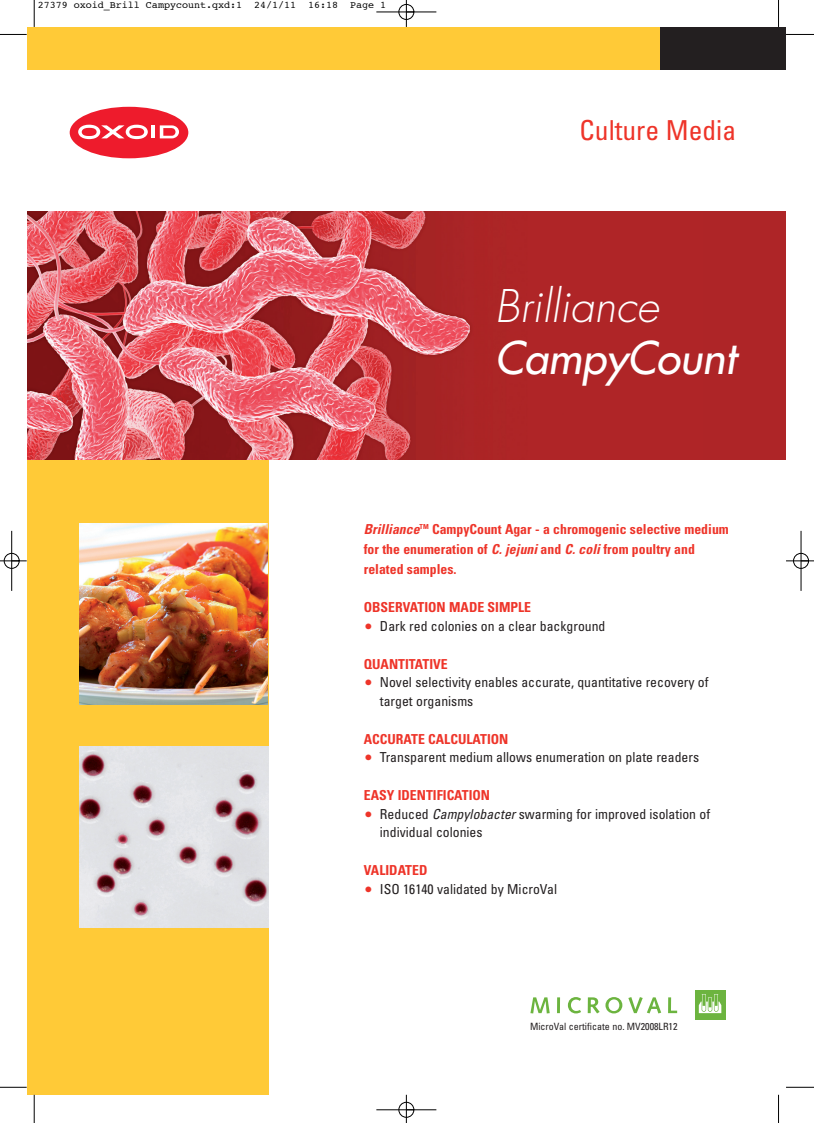
<style>
.page{position:relative;width:814px;height:1123px;background:#fff}
.page>*{position:absolute;margin:0;border:0;box-sizing:border-box;transform-origin:0 0}
.t1{font:italic 300 43.75px "Futura";color:#fff}
.t2{font:italic 43.75px "Futura";color:#fff}
.t3{font:condensed 27.5px "Univers";color:#ee3429}
.t4{font:condensed 13.75px/18.8px "Univers";color:#231f20}
.t5{font:700 condensed 13.75px/20px "Univers";color:#ee3429}
.t6{font:10px "Courier";color:#000}
.t7{font:condensed 10px "Univers";color:#231f20}
.s1{font-style:italic}
.s2{font-weight:700;color:#ee3429}
</style>
<div class="page">
<div style="left:27px;top:212px;width:758px;height:248px;background:#ae2527"></div>
<img style="left:27px;top:212px;width:444px;height:248px">
<div style="left:27px;top:460px;width:241px;height:634px;background:#ffca37"></div>
<div style="left:27px;top:27px;width:751px;height:43px;background:#ffca37"></div>
<div style="left:70px;top:107px;width:118px;height:51px;background:#ee1b2c;border-radius:50%"></div>
<hr style="left:151px;top:125px;width:4px;height:13px;background:#fff">
<svg style="left:160px;top:125px;width:19px;height:13px"></svg>
<svg style="left:78px;top:125px;width:70px;height:14px"></svg>
<div style="left:660px;top:27px;width:125px;height:43px;background:#231f20"></div>
<img style="left:80px;top:523px;width:188px;height:181px">
<img style="left:79px;top:746px;width:189px;height:181px">
<svg style="left:530px;top:997px;width:20px;height:16px"></svg>
<hr style="left:557px;top:997px;width:3px;height:16px;background:#6cb43f">
<svg style="left:568px;top:997px;width:13px;height:16px"></svg>
<svg style="left:588px;top:997px;width:11px;height:16px"></svg>
<svg style="left:605px;top:997px;width:17px;height:16px"></svg>
<svg style="left:628px;top:997px;width:33px;height:16px"></svg>
<svg style="left:668px;top:997px;width:9px;height:16px"></svg>
<div style="left:695px;top:990px;width:30px;height:29px;background:#6cb43f"></div>
<svg style="left:699px;top:994px;width:22px;height:19px"></svg>
<svg style="left:34px;top:0;width:1px;height:27px"></svg>
<svg style="left:0;top:34px;width:27px;height:1px"></svg>
<svg style="left:778px;top:0;width:1px;height:27px"></svg>
<svg style="left:786px;top:34px;width:28px;height:1px"></svg>
<svg style="left:34px;top:1094px;width:1px;height:28px"></svg>
<svg style="left:0;top:1086px;width:27px;height:2px"></svg>
<svg style="left:778px;top:1094px;width:1px;height:28px"></svg>
<svg style="left:786px;top:1086px;width:28px;height:2px"></svg>
<div style="left:398px;top:4px;width:16px;height:16px;border:1px solid #fff;border-radius:50%"></div>
<div style="left:398px;top:1101px;width:16px;height:16px;border:1px solid #fff;border-radius:50%"></div>
<div style="left:4px;top:553px;width:16px;height:15px;border:1px solid #fff;border-radius:50%"></div>
<div style="left:793px;top:553px;width:16px;height:15px;border:1px solid #fff;border-radius:50%"></div>
<hr style="left:376px;top:12px;width:60px;height:1px;background:#000">
<hr style="left:376px;top:1109px;width:60px;height:1px;background:#000">
<hr style="left:11px;top:531px;width:1px;height:60px;background:#000">
<hr style="left:801px;top:531px;width:1px;height:60px;background:#000">
<svg style="left:406px;top:0;width:1px;height:27px"></svg>
<svg style="left:406px;top:1094px;width:1px;height:28px"></svg>
<svg style="left:0;top:560px;width:27px;height:1px"></svg>
<svg style="left:786px;top:560px;width:28px;height:1px"></svg>
<div style="left:399px;top:4px;width:15px;height:16px;border:1px solid #000;border-radius:50%"></div>
<div style="left:399px;top:1102px;width:15px;height:15px;border:1px solid #000;border-radius:50%"></div>
<div style="left:4px;top:553px;width:15px;height:15px;border:1px solid #000;border-radius:50%"></div>
<div style="left:793px;top:553px;width:15px;height:15px;border:1px solid #000;border-radius:50%"></div>
<p class="t6" style="left:38px;top:1px;width:350px">27379 oxoid_Brill Campycount.qxd:1 24/1/11 16:18 Page 1</p>
<h2 class="t3" style="left:579px;top:120px;width:158px">Culture Media</h2>
<h1 class="t1" style="left:495px;top:286px;width:173px">Brilliance</h1>
<h1 class="t2" style="left:495px;top:335px;width:250px">CampyCount</h1>
<p class="t5" style="left:364px;top:520px;width:366px"><span class="s1">Brilliance</span><sup>TM</sup> CampyCount Agar - a chromogenic selective medium for the enumeration of <span class="s1">C.jejuni</span>and <span class="s1">C.coli</span>from poultry and related samples.</p>
<p class="t5" style="left:364px;top:599px;width:169px">OBSERVATION MADE SIMPLE</p>
<p class="t4" style="left:380px;top:618px;width:227px">Dark red colonies on a clear background</p>
<p class="t5" style="left:364px;top:655px;width:85px">QUANTITATIVE</p>
<p class="t4" style="left:380px;top:674px;width:330px">Novel selectivity enables accurate, quantitative recovery of target organisms</p>
<p class="t5" style="left:364px;top:730px;width:146px">ACCURATE CALCULATION</p>
<p class="t4" style="left:380px;top:749px;width:321px">Transparent medium allows enumeration on plate readers</p>
<p class="t4" style="left:380px;top:787px;width:332px;text-indent:-16px"><span class="s2">EASY IDENTIFICATION<br></span>Reduced <span class="s1">Campylobacter</span>swarming for improved isolation of individual colonies</p>
<p class="t5" style="left:364px;top:861px;width:65px">VALIDATED</p>
<p class="t4" style="left:380px;top:880px;width:179px">ISO 16140 validated by MicroVal</p>
<p class="t7" style="left:530px;top:1022px;width:149px">MicroVal certificate no. MV2008LR12</p>
</div>
